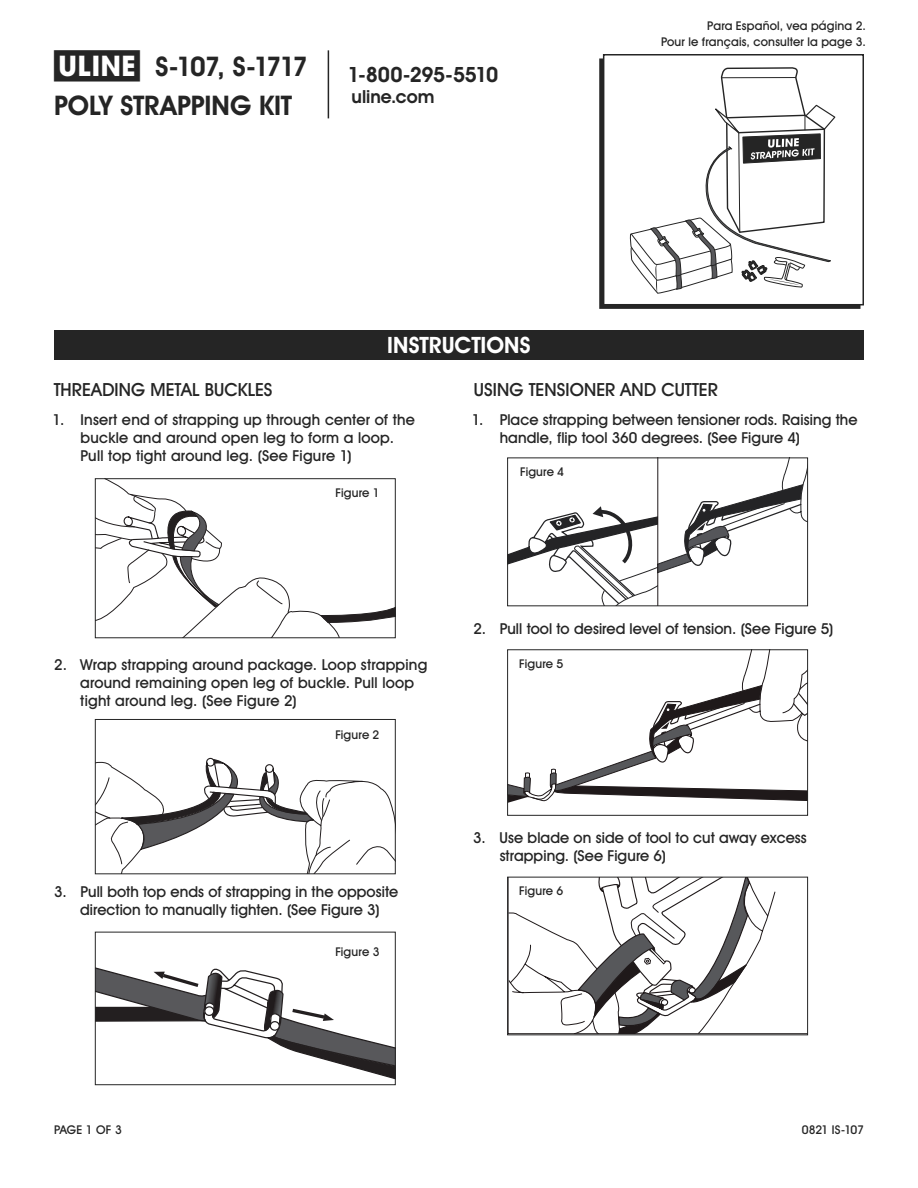
<style>
.page{position:relative;width:918px;height:1188px;background:#fff}
.page>*{position:absolute;margin:0;border:0;box-sizing:border-box;transform-origin:0 0}
.t1{font:700 27px/38.7px "Uline Two Knine";letter-spacing:-.01em;color:#252525}
.t2{font:700 22.5px "Uline Two Knine";color:#fff}
.t3{font:700 21px "Uline Two Knine";letter-spacing:-.02em;color:#252525}
.t4{font:18px "Uline Two Knine";letter-spacing:.005em;color:#252525}
.t5{font:700 18px "Uline Two Knine";color:#252525}
.t6{font:15px/18px "Uline Two Knine";letter-spacing:.01em;color:#252525}
.t7{font:12px/16.8px "Uline Two Knine";letter-spacing:.015em;color:#252525;text-align:right}
.t8{font:12px "Uline Two Knine";letter-spacing:-.025em;color:#252525}
.s1{font-size:28.5px}
</style>
<div class="page">
<hr style="left:328px;top:50px;width:1px;height:68px;background:#252525">
<div style="left:599px;top:58px;width:261px;height:251px;border:2px solid #252525"></div>
<div style="left:604px;top:55px;width:259px;height:250px;background:#fff"></div>
<div style="left:603px;top:54px;width:261px;height:251px;border:2px solid #252525"></div>
<div style="left:54px;top:330px;width:810px;height:30px;background:#252525"></div>
<svg style="left:97px;top:967px;width:297px;height:112px"></svg>
<div style="left:270px;top:1022px;width:9px;height:8px;background:#fff;border-radius:50%"></div>
<div style="left:270px;top:1021px;width:10px;height:10px;border:1px solid #231f20;border-radius:50%"></div>
<div style="left:205px;top:1007px;width:9px;height:8px;background:#fff;border-radius:50%"></div>
<div style="left:204px;top:1006px;width:10px;height:10px;border:1px solid #231f20;border-radius:50%"></div>
<div style="left:95px;top:932px;width:301px;height:153px;border:1px solid #252525"></div>
<svg style="left:509px;top:460px;width:297px;height:144px"></svg>
<hr style="left:657px;top:458px;width:1px;height:148px;background:#1f191a">
<div style="left:507px;top:458px;width:301px;height:148px;border:1px solid #252525"></div>
<div style="left:516px;top:465px;width:52px;height:13px;background:#fff"></div>
<svg style="left:97px;top:758px;width:297px;height:114px"></svg>
<div style="left:95px;top:719px;width:301px;height:155px;border:1px solid #252525"></div>
<svg style="left:97px;top:480px;width:297px;height:156px"></svg>
<div style="left:95px;top:478px;width:301px;height:160px;border:1px solid #252525"></div>
<svg style="left:630px;top:67px;width:206px;height:227px"></svg>
<svg style="left:509px;top:651px;width:297px;height:152px"></svg>
<div style="left:507px;top:649px;width:301px;height:167px;border:1px solid #252525"></div>
<div style="left:516px;top:658px;width:52px;height:13px;background:#fff"></div>
<svg style="left:509px;top:879px;width:267px;height:154px"></svg>
<div style="left:507px;top:877px;width:301px;height:158px;border:1px solid #252525"></div>
<div style="left:516px;top:885px;width:52px;height:13px;background:#fff"></div>
<h1 class="t1" style="left:54px;top:47px;width:255px"><span class="s1">π</span> S-107, S-1717<br>POLY STRAPPING KIT</h1>
<h3 class="t3" style="left:347px;top:62px;width:152px">1-800-295-5510</h3>
<p class="t5" style="left:351px;top:86px;width:84px">uline.com</p>
<h2 class="t2" style="left:387px;top:332px;width:145px">INSTRUCTIONS</h2>
<p class="t7" style="left:661px;top:17px;width:206px">Para Español, vea página 2.<br>Pour le français, consulter la page 3.</p>
<p class="t4" style="left:54px;top:379px;width:220px">THREADING METAL BUCKLES</p>
<p class="t6" style="left:80px;top:410px;width:336px;text-indent:-28px">1. Insert end of strapping up through center of the buckle and around open leg to form a loop.<br>Pull top tight around leg. (See Figure 1)</p>
<p class="t7" style="left:336px;top:484px;width:46px">Figure 1</p>
<p class="t4" style="left:474px;top:379px;width:246px">USING TENSIONER AND CUTTER</p>
<p class="t6" style="left:500px;top:410px;width:359px;text-indent:-28px">1. Place strapping between tensioner rods. Raising the handle, flip tool 360 degrees. (See Figure 4)</p>
<p class="t7" style="left:520px;top:463px;width:45px">Figure 4</p>
<p class="t6" style="left:80px;top:655px;width:349px;text-indent:-26px">2. Wrap strapping around package. Loop strapping around remaining open leg of buckle. Pull loop tight around leg. (See Figure 2)</p>
<p class="t7" style="left:335px;top:726px;width:45px">Figure 2</p>
<p class="t6" style="left:54px;top:882px;width:346px;text-align:center">3. Pull both top ends of strapping in the opposite direction to manually tighten. (See Figure 3)</p>
<p class="t7" style="left:335px;top:943px;width:46px">Figure 3</p>
<p class="t6" style="left:473px;top:619px;width:361px">2. Pull tool to desired level of tension. (See Figure 5)</p>
<p class="t7" style="left:519px;top:655px;width:46px">Figure 5</p>
<p class="t6" style="left:500px;top:828px;width:309px;text-indent:-26px">3. Use blade on side of tool to cut away excess strapping. (See Figure 6)</p>
<p class="t7" style="left:519px;top:882px;width:46px">Figure 6</p>
<p class="t7" style="left:54px;top:1121px;width:69px">PAGE 1 OF 3</p>
<p class="t8" style="left:802px;top:1122px;width:64px">0821 IS-107</p>
</div>
